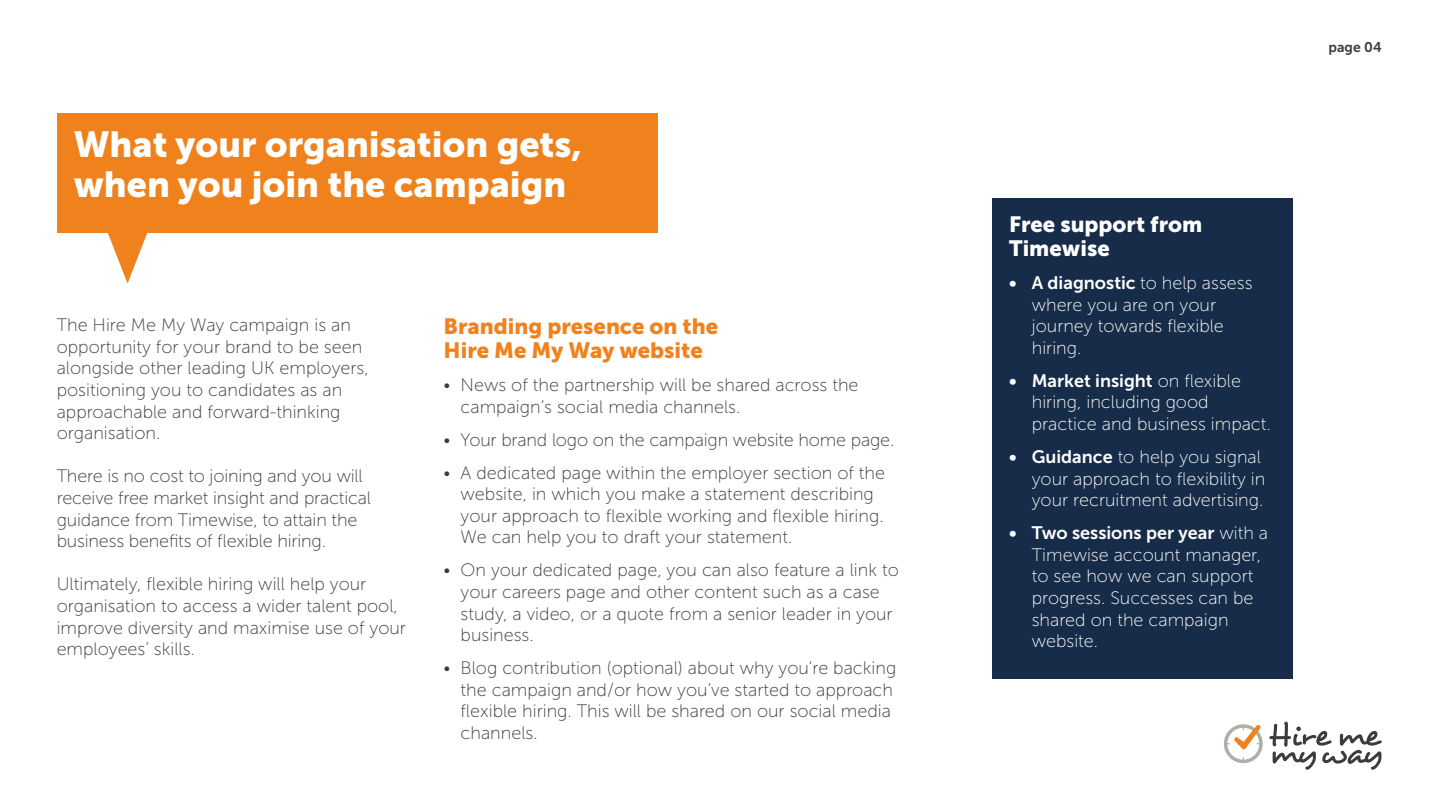
<style>
.page{position:relative;width:1440px;height:811px;background:#fff}
.page>*{position:absolute;margin:0;border:0;box-sizing:border-box;transform-origin:0 0}
.t1{font:36px/40px "Museo Sans 900";color:#fff}
.t2{font:22px/24px "Museo Sans 900";color:#f0821d}
.t3{font:22px/24px "Museo Sans 900";color:#fff}
.t4{font:18px/21.6px "Museo Sans 100";color:#3c3c3b}
.t5{font:18px/21.6px "Museo Sans 100";color:#fff}
.t6{font:18px "Museo Sans 700";color:#fff}
.t7{font:14px "Museo Sans 700";color:#3c3c3b}
.s1{font-family:"Museo Sans 100"}
.s2{font-family:"Museo Sans 700"}
</style>
<div class="page">
<svg style="left:1269px;top:721px;width:113px;height:48px"></svg>
<svg style="left:1224px;top:724px;width:39px;height:39px"></svg>
<svg style="left:98px;top:232px;width:59px;height:51px"></svg>
<div style="left:57px;top:113px;width:601px;height:119px;background:#f0821d"></div>
<div style="left:992px;top:198px;width:301px;height:481px;background:#162c48"></div>
<h1 class="t1" style="left:74px;top:125px;width:510px">What your organisation gets, when you join the campaign</h1>
<p class="t4" style="left:57px;top:314px;width:314px">The Hire Me My Way campaign is an opportunity for your brand to be seen alongside other leading UK employers, positioning you to candidates as an approachable and forward-thinking organisation.</p>
<p class="t4" style="left:57px;top:465px;width:316px">There is no cost to joining and you will receive free market insight and practical guidance from Timewise, to attain the business benefits of flexible hiring.</p>
<p class="t4" style="left:57px;top:573px;width:351px">Ultimately, flexible hiring will help your organisation to access a wider talent pool, improve diversity and maximise use of your employees’ skills.</p>
<p class="t2" style="left:444px;top:314px;width:276px">Branding presence on the<br>Hire Me My Way website</p>
<p class="t4" style="left:461px;top:374px;width:399px;text-indent:-17px">• News of the partnership will be shared across the campaign’s social media channels.</p>
<p class="t4" style="left:444px;top:429px;width:452px">• Your brand logo on the campaign website home page.</p>
<p class="t4" style="left:461px;top:462px;width:426px;text-indent:-17px">• A dedicated page within the employer section of the website, in which you make a statement describing your approach to flexible working and flexible hiring.<br>We can help you to draft your statement.</p>
<p class="t4" style="left:461px;top:559px;width:440px;text-indent:-17px">• On your dedicated page, you can also feature a link to your careers page and other content such as a case study, a video, or a quote from a senior leader in your business.</p>
<p class="t4" style="left:461px;top:657px;width:437px;text-indent:-17px">• Blog contribution (optional) about why you’re backing the campaign and/or how you’ve started to approach flexible hiring. This will be shared on our social media channels.</p>
<p class="t7" style="left:1329px;top:39px;width:55px">page 04</p>
<p class="t3" style="left:1009px;top:212px;width:195px">Free support from<br>Timewise</p>
<p class="t6" style="left:1009px;top:273px;width:245px">• A diagnostic <span class="s1">to help assess</span></p>
<p class="t5" style="left:1032px;top:294px;width:194px">where you are on your journey towards flexible hiring.</p>
<p class="t6" style="left:1009px;top:370px;width:233px">• Market insight <span class="s1">on flexible</span></p>
<p class="t5" style="left:1032px;top:391px;width:241px">hiring, including good practice and business impact.</p>
<p class="t5" style="left:1032px;top:446px;width:235px;text-indent:-23px"><span class="s2">• Guidance</span> to help you signal your approach to flexibility in your recruitment advertising.</p>
<p class="t6" style="left:1009px;top:523px;width:261px">• Two sessions per year <span class="s1">with a</span></p>
<p class="t5" style="left:1032px;top:544px;width:231px">Timewise account manager, to see how we can support progress. Successes can be shared on the campaign website.</p>
</div>
